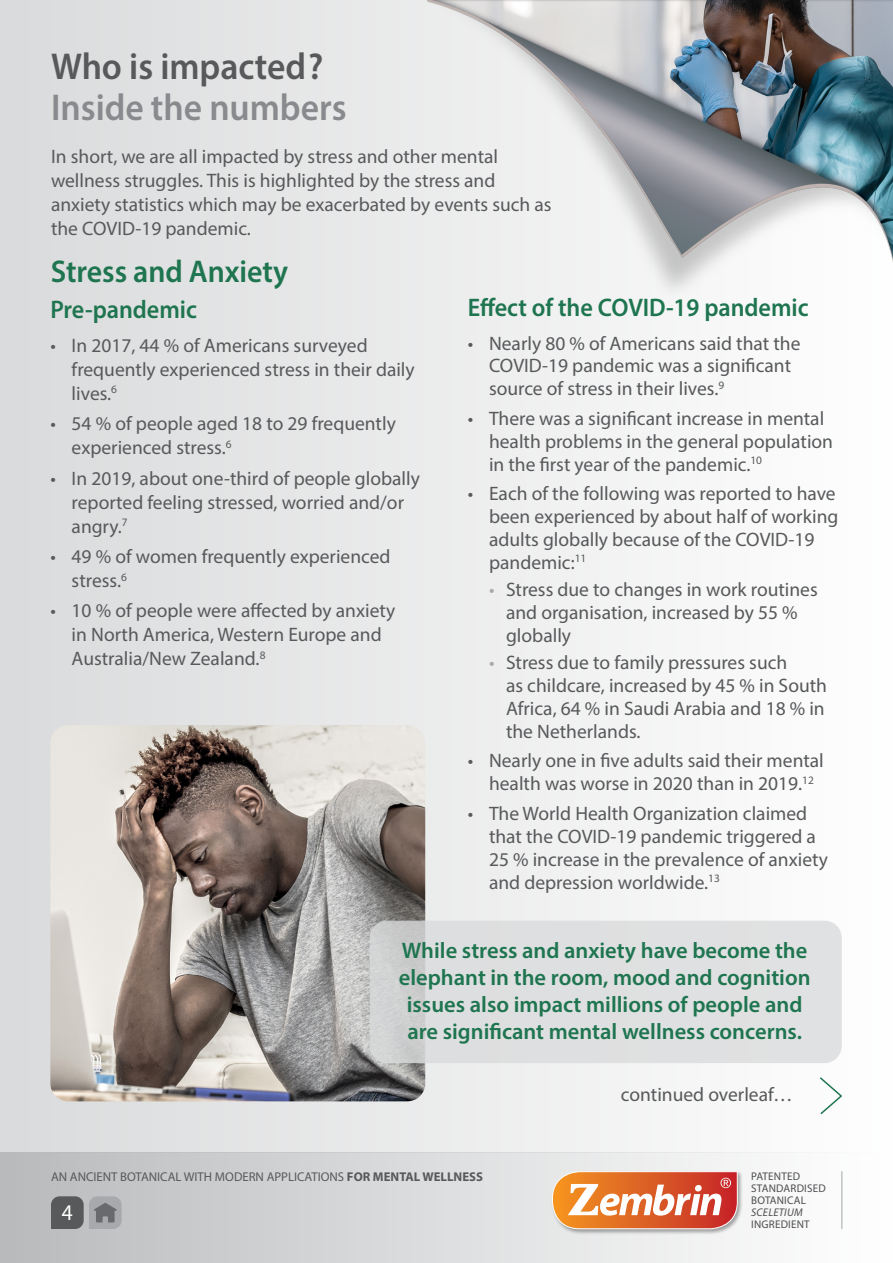
<style>
.page{position:relative;width:893px;height:1263px;background:#fff}
.page>*{position:absolute;margin:0;border:0;box-sizing:border-box;transform-origin:0 0}
.t1{font:600 37.5px "Myriad Pro";color:#888a8d;scale:.95 1}
.t2{font:600 37.5px "Myriad Pro";color:#58595b;scale:.95 1}
.t3{font:600 31.5px "Myriad Pro";color:#1e7550;scale:.95 1}
.t4{font:600 25.5px "Myriad Pro";color:#1e7550;scale:.95 1}
.t5{font:600 22.5px/27px "Myriad Pro";color:#1e7550;text-align:center}
.t6{font:22.5px "Myriad Pro";color:#fff;scale:.95 1}
.t7{font:19.5px/23px "Myriad Pro";color:#58595b}
.t8{font:12.75px "Myriad Pro";color:#58595b}
.t9{font:11.1px/12.1px "Myriad Pro";letter-spacing:.02em;color:#4d4d4f}
.t10{font:italic 11.1px "Myriad Pro";letter-spacing:.02em;color:#4d4d4f}
.s1{color:#a7a9ac}
.s2{font-weight:700}
</style>
<div class="page">
<div style="left:0;top:0;width:893px;height:1152px;background:linear-gradient(to right,#d9dadb,#fefefe)"></div>
<img style="left:427px;top:0;width:466px;height:327px">
<div style="left:0;top:1152px;width:893px;height:111px;background:linear-gradient(to right,#b9bbbd,#fff)"></div>
<div style="left:551px;top:1170px;width:192px;height:65px;background:#000;opacity:.35"></div>
<svg style="left:552px;top:1171px;width:186px;height:58px"></svg>
<hr style="left:841px;top:1171px;width:1px;height:58px;background:#4d4d4f">
<img style="left:50px;top:725px;width:375px;height:376px">
<div style="left:370px;top:921px;width:471px;height:141px;background:#dadbdc;border-radius:17px"></div>
<div style="left:370px;top:921px;width:472px;height:142px;border:1px solid #dadbdc;border-radius:17px"></div>
<svg style="left:819px;top:1076px;width:24px;height:39px"></svg>
<svg style="left:50px;top:1195px;width:72px;height:35px;background:#848588"></svg>
<h1 class="t2" style="left:51px;top:43px;width:288px">Who is impacted?</h1>
<h1 class="t1" style="left:51px;top:83px;width:313px">Inside the numbers</h1>
<p class="t7" style="left:51px;top:145px;width:502px;line-height:24px">In short, we are all impacted by stress and other mental wellness struggles. This is highlighted by the stress and anxiety statistics which may be exacerbated by events such as the COVID-19 pandemic.</p>
<h2 class="t3" style="left:51px;top:252px;width:251px">Stress and Anxiety</h2>
<h3 class="t4" style="left:50px;top:294px;width:156px">Pre-pandemic</h3>
<p class="t7" style="left:72px;top:333px;width:345px;line-height:24px;text-indent:-21px">• In 2017, 44 % of Americans surveyed frequently experienced stress in their daily lives.<sup>6</sup></p>
<p class="t7" style="left:72px;top:411px;width:326px;line-height:24px;text-indent:-21px">• 54 % of people aged 18 to 29 frequently experienced stress.<sup>6</sup></p>
<p class="t7" style="left:72px;top:466px;width:350px;line-height:24px;text-indent:-21px">• In 2019, about one-third of people globally reported feeling stressed, worried and/or angry.<sup>7</sup></p>
<p class="t7" style="left:72px;top:544px;width:320px;line-height:24px;text-indent:-21px">• 49 % of women frequently experienced stress.<sup>6</sup></p>
<p class="t7" style="left:72px;top:598px;width:325px;line-height:24px;text-indent:-21px">• 10 % of people were affected by anxiety in North America, Western Europe and<br>Australia/New Zealand.<sup>8</sup></p>
<h3 class="t4" style="left:468px;top:291px;width:360px">Effect of the COVID-19 pandemic</h3>
<p class="t7" style="left:489px;top:331px;width:313px;text-indent:-21px">• Nearly 80 % of Americans said that the<br>COVID-19 pandemic was a significant source of stress in their lives.<sup>9</sup></p>
<p class="t7" style="left:489px;top:406px;width:346px;text-indent:-21px">• There was a significant increase in mental health problems in the general population in the first year of the pandemic.<sup>10</sup></p>
<p class="t7" style="left:489px;top:482px;width:351px;text-indent:-21px">• Each of the following was reported to have been experienced by about half of working adults globally because of the COVID-19 pandemic:<sup>11</sup></p>
<p class="t7" style="left:506px;top:578px;width:313px;text-indent:-17px"><span class="s1">•</span> Stress due to changes in work routines and organisation, increased by 55 % globally</p>
<p class="t7" style="left:506px;top:651px;width:323px;text-indent:-17px"><span class="s1">•</span> Stress due to family pressures such<br>as childcare, increased by 45 % in South<br>Africa, 64 % in Saudi Arabia and 18 % in the Netherlands.</p>
<p class="t7" style="left:468px;top:749px;width:358px;text-align:center">• Nearly one in five adults said their mental health was worse in 2020 than in 2019.<sup>12</sup></p>
<p class="t7" style="left:489px;top:801px;width:340px;text-indent:-21px">• The World Health Organization claimed that the COVID-19 pandemic triggered a 25 % increase in the prevalence of anxiety and depression worldwide.<sup>13</sup></p>
<p class="t5" style="left:399px;top:936px;width:413px">While stress and anxiety have become the elephant in the room, mood and cognition issues also impact millions of people and are significant mental wellness concerns.</p>
<p class="t8" style="left:51px;top:1169px;width:433px">AN ANCIENT BOTANICAL WITH MODERN APPLICATIONS <span class="s2">FOR MENTAL WELLNESS</span></p>
<p class="t6" style="left:62px;top:1199px;width:13px">4</p>
<p class="t7" style="left:621px;top:1082px;width:173px">continued overleaf…</p>
<p class="t9" style="left:751px;top:1170px;width:76px">PATENTED<br>STANDARDISED<br>BOTANICAL</p>
<p class="t10" style="left:751px;top:1206px;width:53px">SCELETIUM</p>
<p class="t9" style="left:751px;top:1218px;width:60px">INGREDIENT</p>
</div>
